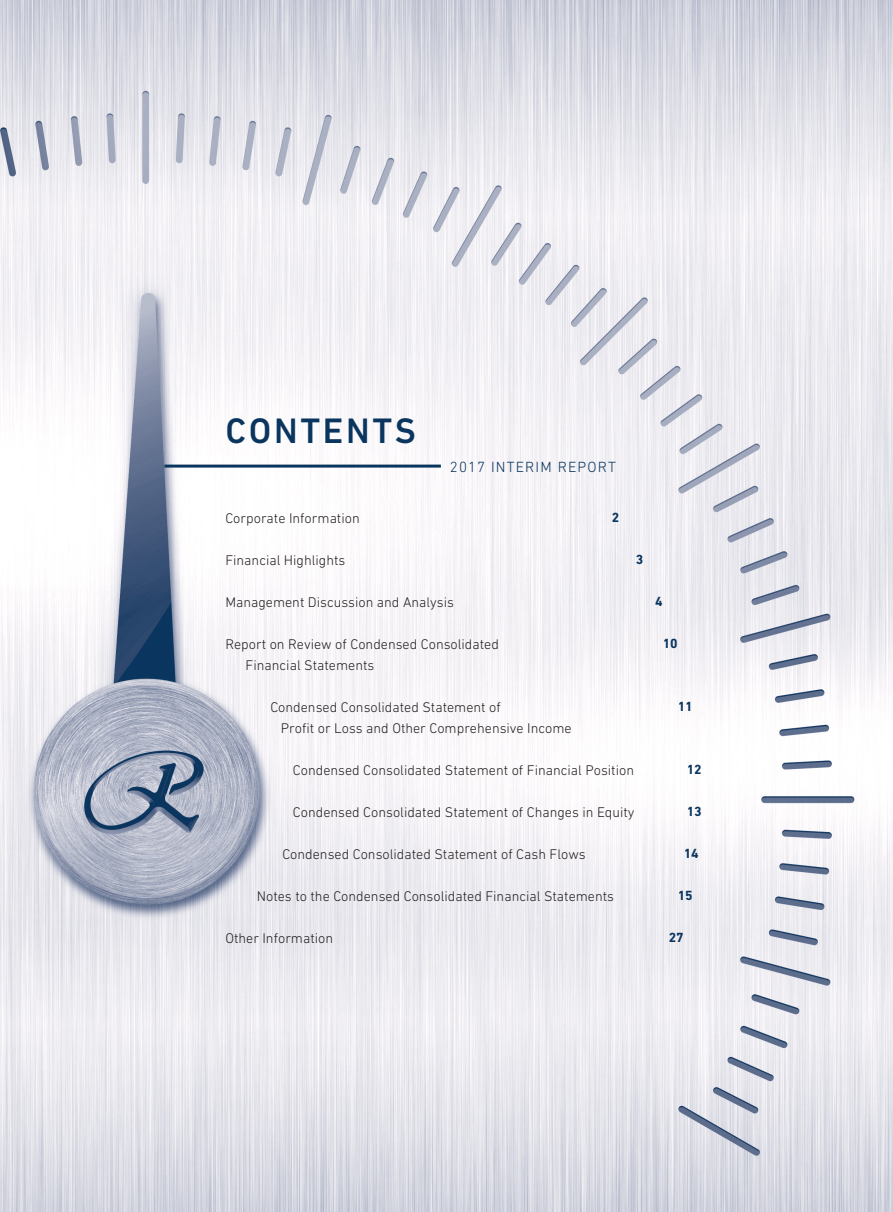
<style>
.page{position:relative;width:893px;height:1212px;background:#fff}
.page>*{position:absolute;margin:0;border:0;box-sizing:border-box;transform-origin:0 0}
.t1{font:500 36px "DIN Next LT Pro";letter-spacing:.075em;color:#0a355e}
.t2{font:300 15px "DIN Next LT Pro";letter-spacing:.075em;color:#0a355e}
._1__內文{font:300 14.25px "DIN Next LT Pro";color:#231f20}
._1__內文-2{font:700 13.5px "DIN Next LT Pro";color:#0a355e}
</style>
<div class="page">
<img style="left:1px;top:0;width:892px;height:1212px">
<hr style="left:164px;top:465px;width:277px;height:3px;background:#0a355e">
<h1 class="t1" style="left:225px;top:409px;width:192px">CONTENTS</h1>
<p class="t2" style="left:450px;top:458px;width:168px">2017 INTERIM REPORT</p>
<p class="_1__內文-2" style="left:612px;top:510px;width:9px">2</p>
<p class="_1__內文" style="left:225px;top:510px;width:136px">Corporate Information</p>
<p class="_1__內文" style="left:225px;top:552px;width:121px">Financial Highlights</p>
<p class="_1__內文" style="left:225px;top:594px;width:230px">Management Discussion and Analysis</p>
<p class="_1__內文" style="left:225px;top:636px;width:275px">Report on Review of Condensed Consolidated</p>
<p class="_1__內文" style="left:246px;top:657px;width:130px">Financial Statements</p>
<p class="_1__內文" style="left:270px;top:699px;width:232px">Condensed Consolidated Statement of</p>
<p class="_1__內文" style="left:281px;top:720px;width:292px">Profit or Loss and Other Comprehensive Income</p>
<p class="_1__內文" style="left:293px;top:762px;width:343px">Condensed Consolidated Statement of Financial Position</p>
<p class="_1__內文" style="left:293px;top:804px;width:343px">Condensed Consolidated Statement of Changes in Equity</p>
<p class="_1__內文" style="left:282px;top:846px;width:305px">Condensed Consolidated Statement of Cash Flows</p>
<p class="_1__內文" style="left:257px;top:888px;width:359px">Notes to the Condensed Consolidated Financial Statements</p>
<p class="_1__內文" style="left:225px;top:930px;width:109px">Other Information</p>
<p class="_1__內文-2" style="left:636px;top:552px;width:9px">3</p>
<p class="_1__內文-2" style="left:655px;top:594px;width:9px">4</p>
<p class="_1__內文-2" style="left:663px;top:636px;width:17px">10</p>
<p class="_1__內文-2" style="left:678px;top:699px;width:17px">11</p>
<p class="_1__內文-2" style="left:687px;top:762px;width:17px">12</p>
<p class="_1__內文-2" style="left:687px;top:804px;width:17px">13</p>
<p class="_1__內文-2" style="left:684px;top:846px;width:17px">14</p>
<p class="_1__內文-2" style="left:678px;top:888px;width:17px">15</p>
<p class="_1__內文-2" style="left:669px;top:930px;width:17px">27</p>
</div>
